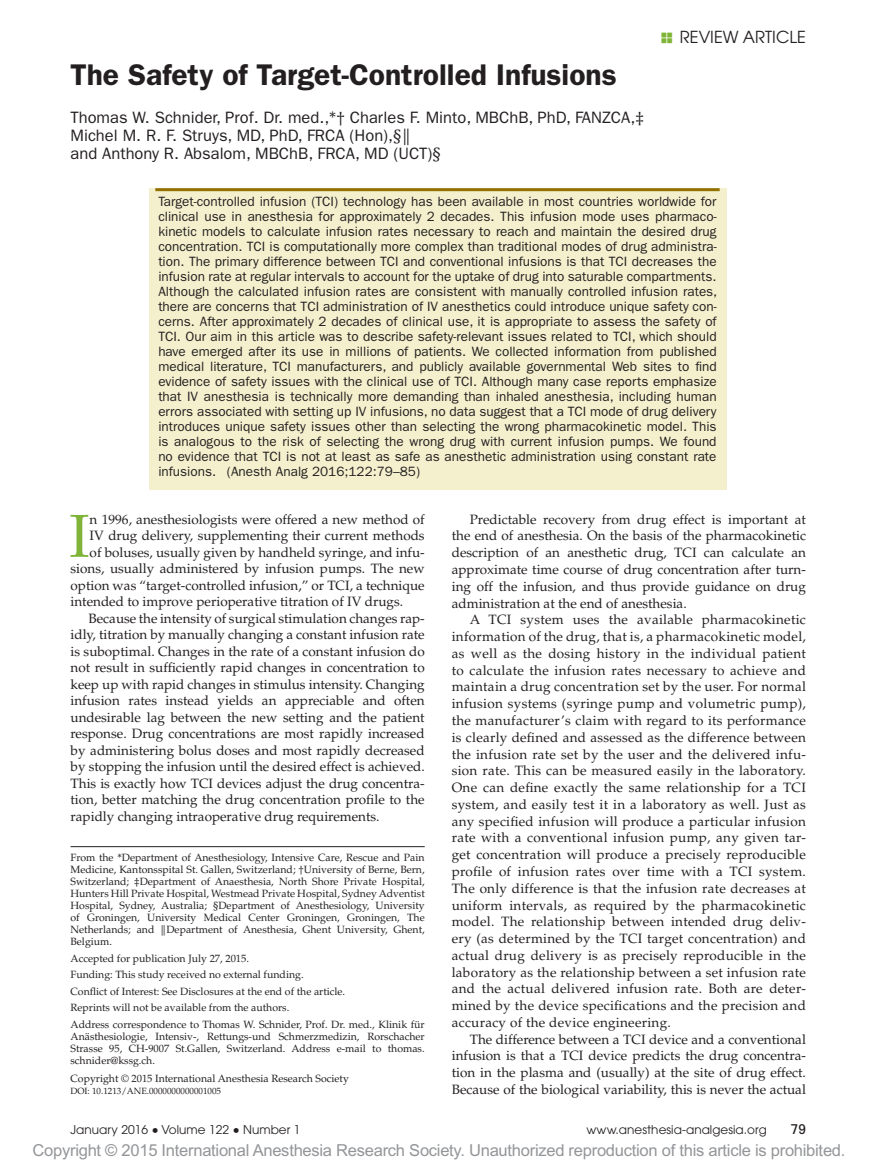
<style>
.page{position:relative;width:878px;height:1175px;background:#fff}
.page>*{position:absolute;margin:0;border:0;box-sizing:border-box;transform-origin:0 0}
.t1{font:60.6px "Palatino LT Std";color:#7fb438}
.t2{font:600 30px "ITC Franklin Gothic Std";color:#231f20}
.t3{font:16.5px/18px "ITC Franklin Gothic Std";color:#231f20}
.t4{font:16.5px "Arial MT Std";letter-spacing:-.015em;color:#939598}
.t5{font:16.5px "Avant Garde";color:#231f20}
.t6{font:13.5px/16.8px "Palatino LT Std";color:#231f20;text-align:justify}
.t7{font:13.5px/15px "ITC Franklin Gothic Std";color:#231f20;text-align:justify}
.t8{font:500 condensed 13.5px "Avant Garde";color:#231f20}
.t9{font:12px "Avant Garde";letter-spacing:.005em;color:#231f20}
.t10{font:10.5px/12px "Palatino LT Std";color:#231f20;text-align:justify}
.t11{font:9px "Palatino LT Std";color:#231f20}
.s1{font-family:"Cambria Math"}
.s2{font-family:"Courier Std"}
.s3{font-family:"Gandhari Unicode";font-size:18.75px}
</style>
<div class="page">
<div style="left:148px;top:188px;width:578px;height:302px;background:#f4f0cd"></div>
<hr style="left:155px;top:188px;width:564px;height:3px;background:#927100">
<hr style="left:70px;top:846px;width:354px;height:1px;background:#231f20">
<h2 class="t2" style="left:70px;top:57px;width:548px">The Safety of Target-Controlled Infusions</h2>
<p class="t3" style="left:70px;top:108px;width:575px">Thomas W. Schnider, Prof. Dr. med.,<span class="s1">*†</span> Charles F. Minto, MBChB, PhD, FANZCA,<span class="s1">‡<br></span>Michel M. R. F. Struys, MD, PhD, FRCA (Hon),<span class="s1">§</span><span class="s2">║<br></span>and Anthony R. Absalom, MBChB, FRCA, MD (UCT)<span class="s1">§</span></p>
<p class="t5" style="left:679px;top:28px;width:128px">Review Article</p>
<p class="t7" style="left:158px;top:194px;width:560px">Target-controlled infusion (TCI) technology has been available in most countries worldwide for clinical use in anesthesia for approximately 2 decades. This infusion mode uses pharmaco&shy;kinetic models to calculate infusion rates necessary to reach and maintain the desired drug concentration. TCI is computationally more complex than traditional modes of drug administra&shy;tion. The primary difference between TCI and conventional infusions is that TCI decreases the infusion rate at regular intervals to account for the uptake of drug into saturable compartments.<br>Although the calculated infusion rates are consistent with manually controlled infusion rates, there are concerns that TCI administration of IV anesthetics could introduce unique safety con&shy;cerns. After approximately 2 decades of clinical use, it is appropriate to assess the safety of TCI. Our aim in this article was to describe safety-relevant issues related to TCI, which should have emerged after its use in millions of patients. We collected information from published medical literature, TCI manufacturers, and publicly available governmental Web sites to find evidence of safety issues with the clinical use of TCI. Although many case reports emphasize that IV anesthesia is technically more demanding than inhaled anesthesia, including human errors associated with setting up IV infusions, no data suggest that a TCI mode of drug delivery introduces unique safety issues other than selecting the wrong pharmacokinetic model. This is analogous to the risk of selecting the wrong drug with current infusion pumps. We found no evidence that TCI is not at least as safe as anesthetic administration using constant rate infusions. (Anesth Analg 2016;122:79–85)</p>
<h1 class="t1" style="left:69px;top:500px;width:22px">I</h1>
<p class="t6" style="left:90px;top:511px;width:336px">n 1996, anesthesiologists were offered a new method of</p>
<p class="t6" style="left:90px;top:527px;width:336px">IV drug delivery, supplementing their current methods</p>
<p class="t6" style="left:90px;top:544px;width:336px">of boluses, usually given by handheld syringe, and infu-</p>
<p class="t6" style="left:70px;top:560px;width:355px">sions, usually administered by infusion pumps. The new</p>
<p class="t6" style="left:70px;top:577px;width:355px">option was “target-controlled infusion,” or TCI, a technique</p>
<p class="t6" style="left:70px;top:593px;width:334px">intended to improve perioperative titration of IV drugs.</p>
<p class="t6" style="left:88px;top:610px;width:338px">Because the intensity of surgical stimulation changes rap-</p>
<p class="t6" style="left:70px;top:626px;width:355px">idly, titration by manually changing a constant infusion rate</p>
<p class="t6" style="left:70px;top:643px;width:356px">is suboptimal. Changes in the rate of a constant infusion do</p>
<p class="t6" style="left:70px;top:659px;width:356px">not result in sufficiently rapid changes in concentration to</p>
<p class="t6" style="left:70px;top:676px;width:355px">keep up with rapid changes in stimulus intensity. Changing</p>
<p class="t6" style="left:70px;top:692px;width:355px">infusion rates instead yields an appreciable and often</p>
<p class="t6" style="left:70px;top:709px;width:355px">undesirable lag between the new setting and the patient</p>
<p class="t6" style="left:70px;top:725px;width:355px">response. Drug concentrations are most rapidly increased</p>
<p class="t6" style="left:70px;top:742px;width:355px">by administering bolus doses and most rapidly decreased</p>
<p class="t6" style="left:70px;top:758px;width:356px">by stopping the infusion until the desired effect is achieved.</p>
<p class="t6" style="left:70px;top:775px;width:356px">This is exactly how TCI devices adjust the drug concentra-</p>
<p class="t6" style="left:70px;top:791px;width:355px">tion, better matching the drug concentration profile to the</p>
<p class="t6" style="left:70px;top:808px;width:310px">rapidly changing intraoperative drug requirements.</p>
<p class="t10" style="left:70px;top:852px;width:356px">From the <span class="s1">*</span>Department of Anesthesiology, Intensive Care, Rescue and Pain Medicine, Kantonsspital St. Gallen, Switzerland; <span class="s1">†</span>University of Berne, Bern, Switzerland; <span class="s1">‡</span>Department of Anaesthesia, North Shore Private Hospital, Hunters Hill Private Hospital, Westmead Private Hospital, Sydney Adventist Hospital, Sydney, Australia; <span class="s1">§</span>Department of Anesthesiology, University of Groningen, University Medical Center Groningen, Groningen, The Netherlands; and <span class="s2">║</span>Department of Anesthesia, Ghent University, Ghent, Belgium.</p>
<p class="t10" style="left:70px;top:950px;width:355px;line-height:16.5px;text-align:left">Accepted for publication July 27, 2015.<br>Funding: This study received no external funding.<br>Conflict of Interest: See Disclosures at the end of the article.<br>Reprints will not be available from the authors.<br>Address correspondence to Thomas W. Schnider, Prof. Dr. med., Klinik für</p>
<p class="t10" style="left:70px;top:1030px;width:355px">Anästhesiologie, Intensiv-, Rettungs-und Schmerzmedizin, Rorschacher Strasse 95, CH-9007 St.Gallen, Switzerland. Address e-mail to thomas. schnider@kssg.ch.</p>
<p class="t10" style="left:70px;top:1072px;width:280px">Copyright © 2015 International Anesthesia Research Society</p>
<p class="t11" style="left:70px;top:1085px;width:152px">DOI: 10.1213/ANE.0000000000001005</p>
<p class="t6" style="left:452px;top:511px;width:356px;text-indent:18px">Predictable recovery from drug effect is important at the end of anesthesia. On the basis of the pharmacokinetic description of an anesthetic drug, TCI can calculate an approximate time course of drug concentration after turn&shy;ing off the infusion, and thus provide guidance on drug administration at the end of anesthesia.</p>
<p class="t6" style="left:452px;top:611px;width:356px;text-indent:18px">A TCI system uses the available pharmacokinetic information of the drug, that is, a pharmacokinetic model, as well as the dosing history in the individual patient to calculate the infusion rates necessary to achieve and maintain a drug concentration set by the user. For normal infusion systems (syringe pump and volumetric pump), the manufacturer’s claim with regard to its performance is clearly defined and assessed as the difference between the infusion rate set by the user and the delivered infu&shy;sion rate. This can be measured easily in the laboratory.<br>One can define exactly the same relationship for a TCI system, and easily test it in a laboratory as well. Just as any specified infusion will produce a particular infusion rate with a conventional infusion pump, any given tar&shy;get concentration will produce a precisely reproducible profile of infusion rates over time with a TCI system.<br>The only difference is that the infusion rate decreases at uniform intervals, as required by the pharmacokinetic model. The relationship between intended drug deliv&shy;ery (as determined by the TCI target concentration) and actual drug delivery is as precisely reproducible in the laboratory as the relationship between a set infusion rate and the actual delivered infusion rate. Both are deter&shy;mined by the device specifications and the precision and accuracy of the device engineering.</p>
<p class="t6" style="left:452px;top:1031px;width:356px;text-indent:18px">The difference between a TCI device and a conventional infusion is that a TCI device predicts the drug concentra&shy;tion in the plasma and (usually) at the site of drug effect.<br>Because of the biological variability, this is never the actual</p>
<p class="t9" style="left:70px;top:1123px;width:231px">January 2016 <span class="s3">•</span> Volume 122 <span class="s3">•</span> Number 1</p>
<p class="t9" style="left:586px;top:1123px;width:182px">www.anesthesia-analgesia.org</p>
<p class="t8" style="left:790px;top:1121px;width:17px">79</p>
<p class="t4" style="left:33px;top:1141px;width:814px">Copyright © 2015 International Anesthesia Research Society. Unauthorized reproduction of this article is prohibited.</p>
</div>
